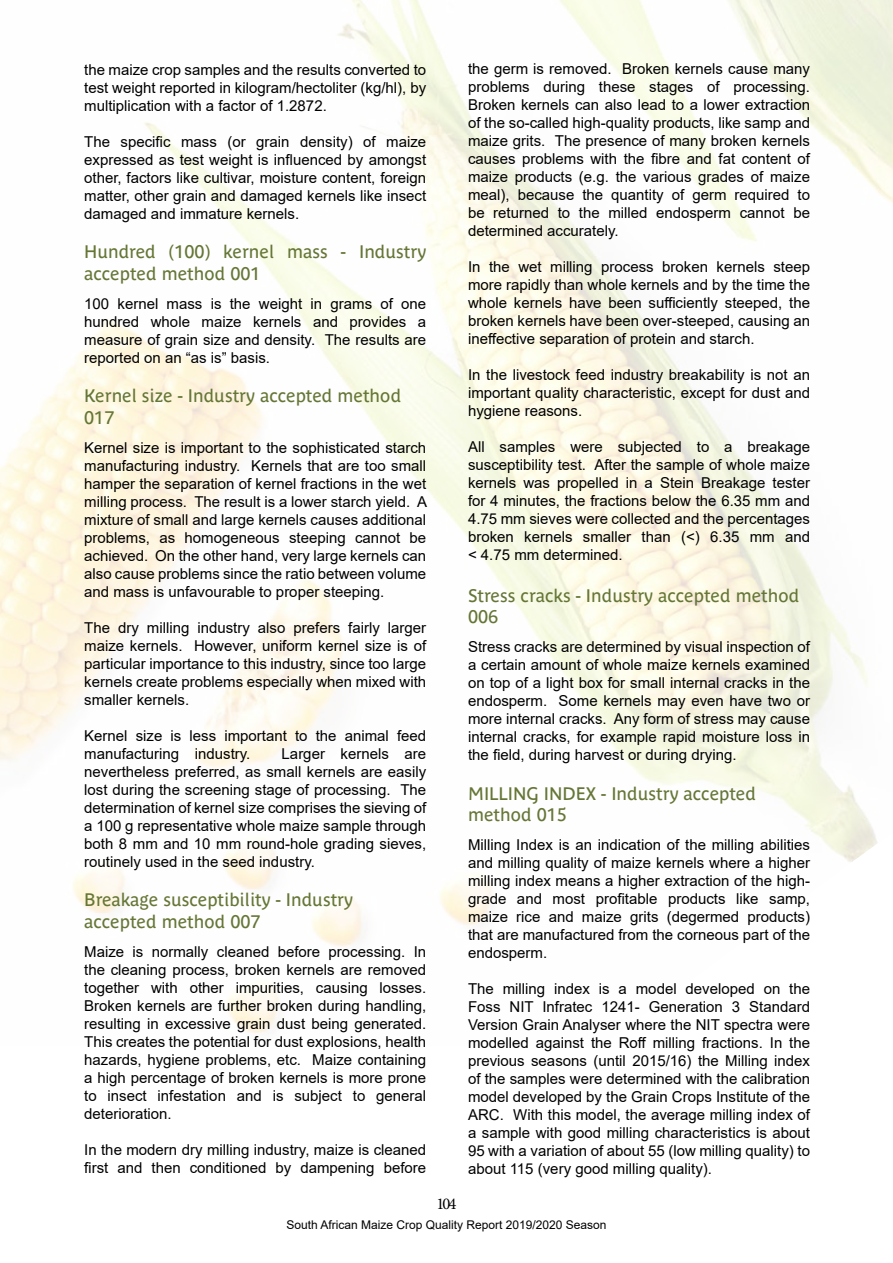
<style>
.page{position:relative;width:893px;height:1263px;background:#fff}
.page>*{position:absolute;margin:0;border:0;box-sizing:border-box;transform-origin:0 0}
.t1{font:18px/21.6px "Parisine Plus Std";color:#657636}
.t2{font:16.5px "Minion Pro";color:#000}
.t3{font:15px/18px "Arial";color:#000;text-align:justify}
.t4{font:12px "Arial";color:#000}
</style>
<div class="page">
<p class="t3" style="left:84px;top:62px;width:344px">the maize crop samples and the results converted to test weight reported in kilogram/hectoliter (kg/hl), by multiplication with a factor of 1.2872.</p>
<p class="t3" style="left:84px;top:132px;width:343px">The specific mass (or grain density) of maize expressed as test weight is influenced by amongst other, factors like cultivar, moisture content, foreign matter, other grain and damaged kernels like insect damaged and immature kernels.</p>
<p class="t1" style="left:84px;top:243px;width:344px">Hundred (100) kernel mass - Industry accepted method 001</p>
<p class="t3" style="left:84px;top:296px;width:344px">100 kernel mass is the weight in grams of one hundred whole maize kernels and provides a measure of grain size and density. The results are reported on an “as is” basis.</p>
<p class="t1" style="left:84px;top:387px;width:319px">Kernel size - Industry accepted method<br>017</p>
<p class="t3" style="left:84px;top:440px;width:344px">Kernel size is important to the sophisticated starch manufacturing industry. Kernels that are too small hamper the separation of kernel fractions in the wet milling process. The result is a lower starch yield. A mixture of small and large kernels causes additional problems, as homogeneous steeping cannot be achieved. On the other hand, very large kernels can also cause problems since the ratio between volume and mass is unfavourable to proper steeping.</p>
<p class="t3" style="left:84px;top:620px;width:343px">The dry milling industry also prefers fairly larger maize kernels. However, uniform kernel size is of particular importance to this industry, since too large kernels create problems especially when mixed with smaller kernels.</p>
<p class="t3" style="left:84px;top:728px;width:343px">Kernel size is less important to the animal feed manufacturing industry.</p>
<p class="t3" style="left:84px;top:746px;width:344px;text-indent:197px">Larger kernels are nevertheless preferred, as small kernels are easily lost during the screening stage of processing. The determination of kernel size comprises the sieving of a 100 g representative whole maize sample through both 8 mm and 10 mm round-hole grading sieves, routinely used in the seed industry.</p>
<p class="t1" style="left:84px;top:891px;width:270px">Breakage susceptibility - Industry accepted method 007</p>
<p class="t3" style="left:84px;top:944px;width:343px">Maize is normally cleaned before processing. In the cleaning process, broken kernels are removed together with other impurities, causing losses.<br>Broken kernels are further broken during handling, resulting in excessive grain dust being generated.<br>This creates the potential for dust explosions, health hazards, hygiene problems, etc. Maize containing a high percentage of broken kernels is more prone to insect infestation and is subject to general deterioration.</p>
<p class="t3" style="left:84px;top:1142px;width:343px">In the modern dry milling industry, maize is cleaned first and then conditioned by dampening before</p>
<p class="t2" style="left:436px;top:1194px;width:22px">104</p>
<p class="t3" style="left:468px;top:61px;width:344px">the germ is removed. Broken kernels cause many problems during these stages of processing.<br>Broken kernels can also lead to a lower extraction of the so-called high-quality products, like samp and maize grits. The presence of many broken kernels causes problems with the fibre and fat content of maize products (e.g. the various grades of maize meal), because the quantity of germ required to be returned to the milled endosperm cannot be determined accurately.</p>
<p class="t3" style="left:468px;top:259px;width:343px">In the wet milling process broken kernels steep more rapidly than whole kernels and by the time the whole kernels have been sufficiently steeped, the broken kernels have been over-steeped, causing an ineffective separation of protein and starch.</p>
<p class="t3" style="left:468px;top:367px;width:344px">In the livestock feed industry breakability is not an important quality characteristic, except for dust and hygiene reasons.</p>
<p class="t3" style="left:468px;top:439px;width:343px">All samples were subjected to a breakage susceptibility test. After the sample of whole maize kernels was propelled in a Stein Breakage tester for 4 minutes, the fractions below the 6.35 mm and 4.75 mm sieves were collected and the percentages broken kernels smaller than (&lt;) 6.35 mm and &lt; 4.75 mm determined.</p>
<p class="t1" style="left:468px;top:586px;width:333px">Stress cracks - Industry accepted method<br>006</p>
<p class="t3" style="left:468px;top:639px;width:344px">Stress cracks are determined by visual inspection of a certain amount of whole maize kernels examined on top of a light box for small internal cracks in the endosperm. Some kernels may even have two or more internal cracks. Any form of stress may cause internal cracks, for example rapid moisture loss in the field, during harvest or during drying.</p>
<p class="t1" style="left:468px;top:784px;width:289px">MILLING INDEX - Industry accepted method 015</p>
<p class="t3" style="left:468px;top:837px;width:343px">Milling Index is an indication of the milling abilities and milling quality of maize kernels where a higher milling index means a higher extraction of the high&shy;grade and most profitable products like samp, maize rice and maize grits (degermed products) that are manufactured from the corneous part of the endosperm.</p>
<p class="t3" style="left:468px;top:981px;width:344px">The milling index is a model developed on the Foss NIT Infratec 1241- Generation 3 Standard Version Grain Analyser where the NIT spectra were modelled against the Roff milling fractions. In the previous seasons (until 2015/16) the Milling index of the samples were determined with the calibration model developed by the Grain Crops Institute of the ARC. With this model, the average milling index of a sample with good milling characteristics is about 95 with a variation of about 55 (low milling quality) to about 115 (very good milling quality).</p>
<p class="t4" style="left:286px;top:1220px;width:322px">South African Maize Crop Quality Report 2019/2020 Season</p>
</div>
